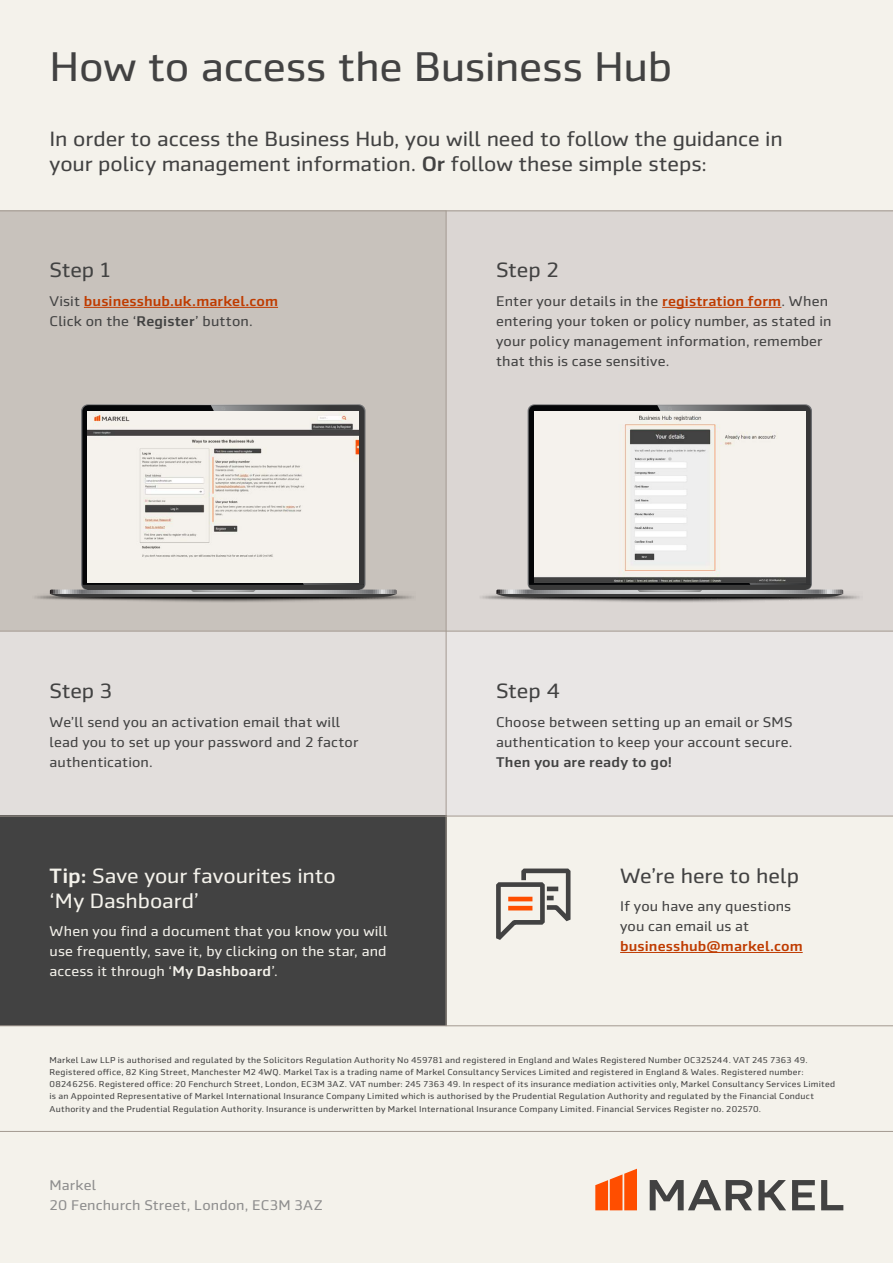
<style>
.page{position:relative;width:893px;height:1263px;background:#f4f2eb}
.page>*{position:absolute;margin:0;border:0;box-sizing:border-box;transform-origin:0 0}
.t1{font:42px "Markel Sans";letter-spacing:-.01em;color:#424242}
.t2{font:21px/25.2px "Markel Sans";letter-spacing:-.005em;color:#424242}
.t3{font:21px/25.2px "Markel Sans";letter-spacing:-.005em;color:#f4f2eb}
.t4{font:14.25px/20px "Markel Sans";letter-spacing:.01em;color:#424242}
.t5{font:14.25px/20px "Markel Sans";letter-spacing:.01em;color:#f4f2eb;text-align:justify}
.t6{font:500 14.25px/20px "Markel Sans";letter-spacing:.01em;color:#bf3b00}
.t7{font:14.25px/20px "Markel Sans";letter-spacing:.01em;color:#8e8e8e}
.t8{font:500 14.25px "Markel Sans";letter-spacing:.01em;color:#424242}
.t9{font:8.7px/12px "Markel Sans";letter-spacing:.025em;color:#424242}
.s1{font-weight:500}
.s2{font-weight:400;color:#424242}
.s3{color:#424242}
.s4{font-weight:500;color:#bf3b00}
</style>
<div class="page">
<div style="left:0;top:210px;width:446px;height:421px;background:#c8c2bc"></div>
<div style="left:0;top:631px;width:446px;height:185px;background:#e2dedc"></div>
<div style="left:446px;top:631px;width:447px;height:185px;background:#e9e6e5"></div>
<div style="left:0;top:816px;width:446px;height:210px;background:#424242"></div>
<div style="left:446px;top:210px;width:447px;height:421px;background:#dbd6d3"></div>
<hr style="left:0;top:1131px;width:893px;height:1px;background:#a39990">
<hr style="left:0;top:1025px;width:893px;height:1px;background:#a39990">
<hr style="left:0;top:210px;width:893px;height:1px;background:#a39990">
<hr style="left:0;top:631px;width:893px;height:1px;background:#a39990">
<hr style="left:0;top:816px;width:893px;height:1px;background:#a39990">
<hr style="left:446px;top:210px;width:1px;height:816px;background:#a39990">
<svg style="left:650px;top:1180px;width:193px;height:30px"></svg>
<svg style="left:595px;top:1169px;width:42px;height:41px"></svg>
<hr style="left:84px;top:307px;width:194px;height:1px;background:#bf3b00">
<hr style="left:620px;top:952px;width:183px;height:1px;background:#bf3b00">
<hr style="left:662px;top:307px;width:119px;height:1px;background:#bf3b00">
<svg style="left:496px;top:868px;width:74px;height:72px"></svg>
<hr style="left:508px;top:906px;width:24px;height:4px;background:#ff4e00">
<hr style="left:508px;top:897px;width:24px;height:4px;background:#ff4e00">
<svg style="left:35px;top:591px;width:379px;height:11px"></svg>
<svg style="left:50px;top:405px;width:347px;height:192px"></svg>
<svg style="left:480px;top:591px;width:380px;height:11px"></svg>
<svg style="left:496px;top:405px;width:347px;height:192px"></svg>
<div style="left:88px;top:412px;width:271px;height:170px;background:#f4f2eb"></div>
<img style="left:88px;top:414px;width:271px;height:144px">
<img style="left:534px;top:412px;width:271px;height:170px">
<h1 class="t1" style="left:50px;top:44px;width:624px">How to access the Business Hub</h1>
<h2 class="t2" style="left:50px;top:126px;width:735px">In order to access the Business Hub, you will need to follow the guidance in your policy management information. <span class="s1">Or</span> follow these simple steps:</h2>
<h2 class="t2" style="left:50px;top:258px;width:63px">Step 1</h2>
<h3 class="t6" style="left:50px;top:291px;width:230px"><span class="s2">Visit</span> businesshub.uk.markel.com<br><span class="s2">Click on the ‘</span><span class="s3">Register</span><span class="s2">’ button.</span></h3>
<h2 class="t2" style="left:496px;top:258px;width:64px">Step 2</h2>
<h3 class="t4" style="left:496px;top:291px;width:337px">Enter your details in the <span class="s4">registration form</span>. When entering your token or policy number, as stated in your policy management information, remember that this is case sensitive.</h3>
<h2 class="t2" style="left:50px;top:679px;width:64px">Step 3</h2>
<h3 class="t4" style="left:50px;top:712px;width:310px">We’ll send you an activation email that will lead you to set up your password and 2 factor authentication.</h3>
<h2 class="t3" style="left:50px;top:863px;width:288px"><span class="s1">Tip:</span> Save your favourites into ‘My Dashboard’</h2>
<h3 class="t5" style="left:50px;top:921px;width:340px">When you find a document that you know you will use frequently, save it, by clicking on the star, and access it through ‘<span class="s1">My Dashboard</span>’.</h3>
<h2 class="t2" style="left:496px;top:679px;width:66px">Step 4</h2>
<h3 class="t4" style="left:496px;top:712px;width:298px">Choose between setting up an email or SMS authentication to keep your account secure.</h3>
<h3 class="t8" style="left:496px;top:754px;width:177px">Then you are ready to go!</h3>
<h2 class="t2" style="left:620px;top:863px;width:180px">We’re here to help</h2>
<h3 class="t4" style="left:620px;top:896px;width:173px">If you have any questions you can email us at</h3>
<h3 class="t6" style="left:620px;top:936px;width:184px">businesshub@markel.com</h3>
<p class="t9" style="left:50px;top:1054px;width:787px">Markel Law LLP is authorised and regulated by the Solicitors Regulation Authority No 459781 and registered in England and Wales Registered Number OC325244. VAT 245 7363 49.<br>Registered office, 82 King Street, Manchester M2 4WQ. Markel Tax is a trading name of Markel Consultancy Services Limited and registered in England &amp; Wales. Registered number:<br>08246256. Registered office: 20 Fenchurch Street, London, EC3M 3AZ. VAT number: 245 7363 49. In respect of its insurance mediation activities only, Markel Consultancy Services Limited is an Appointed Representative of Markel International Insurance Company Limited which is authorised by the Prudential Regulation Authority and regulated by the Financial Conduct Authority and the Prudential Regulation Authority. Insurance is underwritten by Markel International Insurance Company Limited. Financial Services Register no. 202570.</p>
<h3 class="t7" style="left:50px;top:1175px;width:275px">Markel<br>20 Fenchurch Street, London, EC3M 3AZ</h3>
</div>
